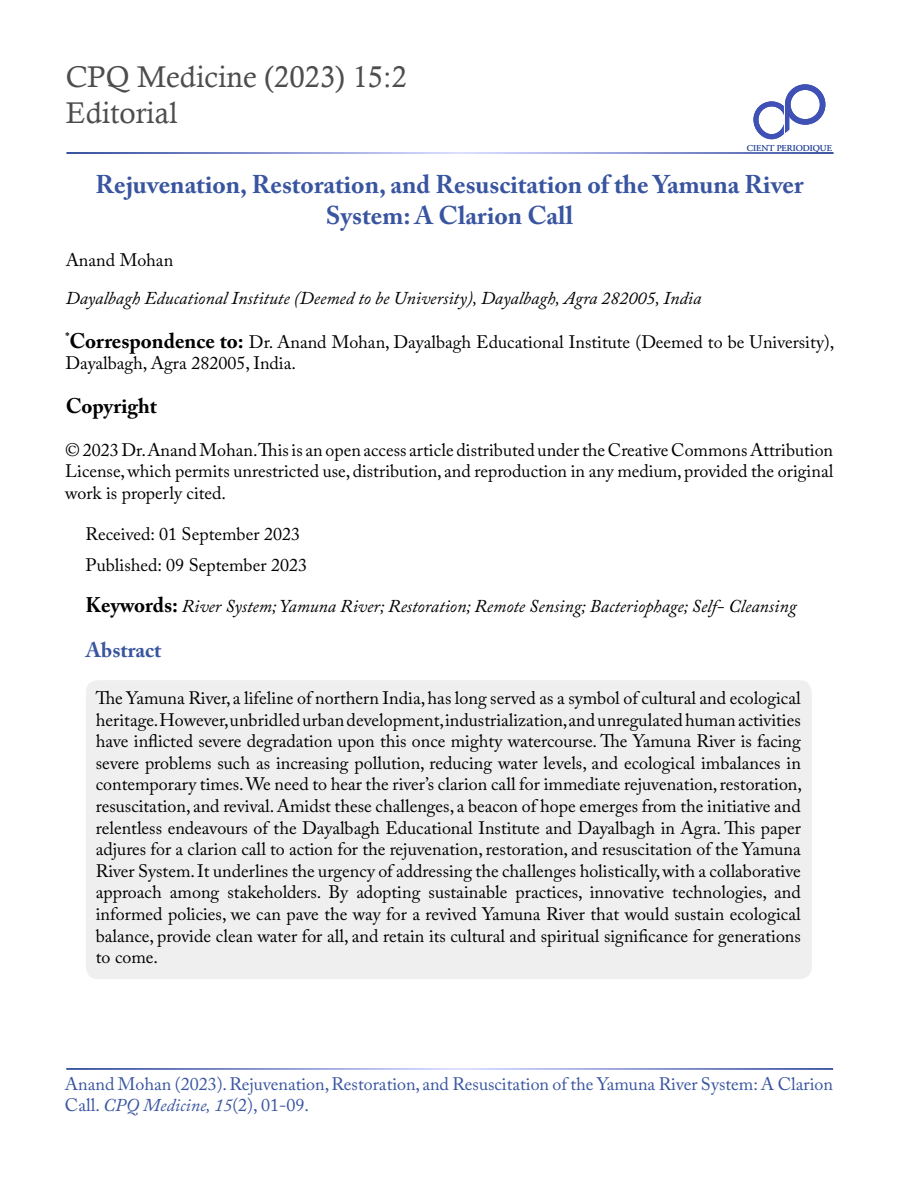
<style>
.page{position:relative;width:900px;height:1200px;background:#fff}
.page>*{position:absolute;margin:0;border:0;box-sizing:border-box;transform-origin:0 0}
.t1{font:30px/36px "Calisto";color:#4d4d4f}
.t2{font:700 25.5px/30.6px "Adobe Caslon Pro";color:#3955a0;text-align:center}
.t3{font:700 21px "Adobe Caslon Pro";color:#000}
.t4{font:700 21px "Adobe Caslon Pro";color:#3955a0}
.t5{font:18px/21.6px "Adobe Caslon Pro";color:#000}
.t6{font:italic 18px "Adobe Caslon Pro";color:#000}
.t7{font:18px/21.6px "Adobe Caslon Pro";color:#3955a0}
.t8{font:9px "Adobe Garamond Pro";color:#3955a0}
.s1{font-weight:700;font-size:21px}
.s2{font-weight:700;font-style:normal;font-size:21px}
.s3{font-style:italic}
</style>
<div class="page">
<div style="left:86px;top:680px;width:726px;height:299px;background:#efeff0;border-radius:12px"></div>
<div style="left:753px;top:101px;width:37px;height:38px;border:5px solid #3f51b5;border-radius:50%"></div>
<svg style="left:784px;top:106px;width:6px;height:23px"></svg>
<hr style="left:785px;top:105px;width:4px;height:29px;background:#3f51b5">
<svg style="left:783px;top:129px;width:7px;height:6px"></svg>
<div style="left:785px;top:84px;width:40px;height:41px;border:6px solid #3f51b5;border-radius:50%"></div>
<h1 class="t1" style="left:66px;top:59px;width:343px">CPQ Medicine (2023) 15:2<br>Editorial</h1>
<p class="t8" style="left:747px;top:142px;width:86px">CIENT PERIODIQUE</p>
<h2 class="t2" style="left:96px;top:169px;width:709px">Rejuvenation, Restoration, and Resuscitation of the Yamuna River<br>System: A Clarion Call</h2>
<p class="t5" style="left:66px;top:249px;width:109px">Anand Mohan</p>
<p class="t6" style="left:66px;top:288px;width:637px">Dayalbagh Educational Institute (Deemed to be University), Dayalbagh, Agra 282005, India</p>
<p class="t5" style="left:65px;top:331px;width:771px"><sup>*</sup><span class="s1">Correspondence to:</span> Dr. Anand Mohan, Dayalbagh Educational Institute (Deemed to be University),<br>Dayalbagh, Agra 282005, India.</p>
<p class="t3" style="left:66px;top:394px;width:93px">Copyright</p>
<p class="t5" style="left:65px;top:439px;width:770px;text-align:justify">© 2023 Dr. Anand Mohan. This is an open access article distributed under the Creative Commons Attribution License, which permits unrestricted use, distribution, and reproduction in any medium, provided the original work is properly cited.</p>
<p class="t5" style="left:86px;top:519px;width:223px;line-height:30.5px">Received: 01 September 2023<br>Published: 09 September 2023</p>
<p class="t6" style="left:86px;top:596px;width:712px"><span class="s2">Keywords:</span> River System; Yamuna River; Restoration; Remote Sensing; Bacteriophage; Self- Cleansing</p>
<p class="t4" style="left:86px;top:637px;width:77px">Abstract</p>
<p class="t5" style="left:96px;top:687px;width:708px;text-align:justify">The Yamuna River, a lifeline of northern India, has long served as a symbol of cultural and ecological heritage. However, unbridled urban development, industrialization, and unregulated human activities have inflicted severe degradation upon this once mighty watercourse. The Yamuna River is facing severe problems such as increasing pollution, reducing water levels, and ecological imbalances in contemporary times. We need to hear the river’s clarion call for immediate rejuvenation, restoration, resuscitation, and revival. Amidst these challenges, a beacon of hope emerges from the initiative and relentless endeavours of the Dayalbagh Educational Institute and Dayalbagh in Agra. This paper adjures for a clarion call to action for the rejuvenation, restoration, and resuscitation of the Yamuna River System. It underlines the urgency of addressing the challenges holistically, with a collaborative approach among stakeholders. By adopting sustainable practices, innovative technologies, and informed policies, we can pave the way for a revived Yamuna River that would sustain ecological balance, provide clean water for all, and retain its cultural and spiritual significance for generations to come.</p>
<p class="t7" style="left:65px;top:1073px;width:770px">Anand Mohan (2023). Rejuvenation, Restoration, and Resuscitation of the Yamuna River System: A Clarion<br>Call. <span class="s3">CPQ Medicine, 15</span>(2), 01-09.</p>
</div>
